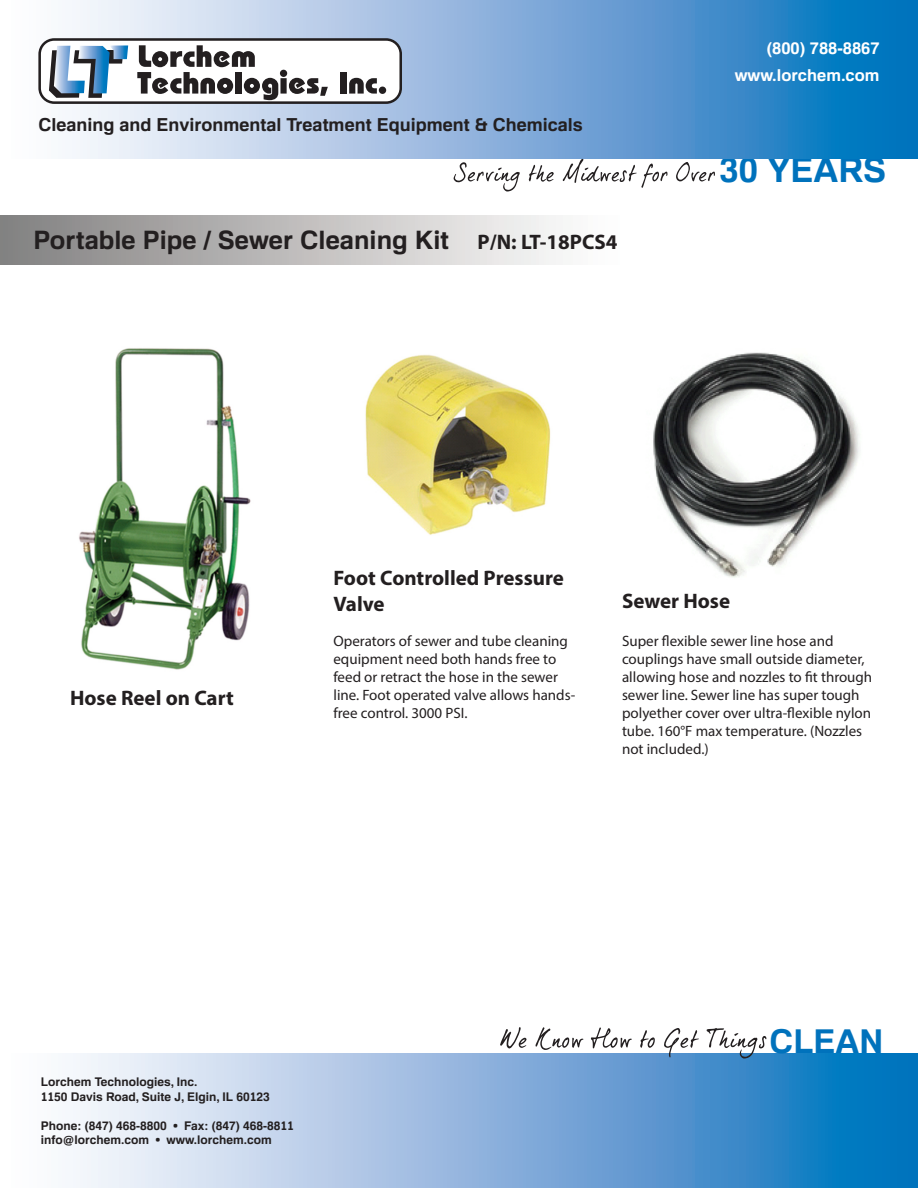
<style>
.page{position:relative;width:918px;height:1188px;background:#fff}
.page>*{position:absolute;margin:0;border:0;box-sizing:border-box;transform-origin:0 0}
.t1{font:700 34.5px "Familiar Pro";color:#0072bc}
.t2{font:700 33px "Familiar Pro";color:#0072bc}
.t3{font:700 25.5px "Familiar Pro";color:#231f20}
.t4{font:700 21px/25.2px "Myriad Pro";color:#231f20}
.t5{font:700 18px "Familiar Pro";color:#231f20}
.t6{font:700 16.5px "Familiar Pro";color:#fff}
.t7{font:15px/18px "Myriad Pro";color:#231f20}
.t8{font:700 12px "Familiar Pro";color:#231f20}
</style>
<div class="page">
<div style="left:0;top:216px;width:630px;height:49px;background:linear-gradient(to right,#828080,#fff)"></div>
<svg style="left:72px;top:1px;width:845px;height:158px;background:#73a9d7"></svg>
<svg style="left:73px;top:1053px;width:845px;height:135px;background:#82b1db"></svg>
<svg style="left:38px;top:38px;width:364px;height:66px"></svg>
<div style="left:379px;top:87px;width:7px;height:7px;background:#231f20;border-radius:50%"></div>
<svg style="left:500px;top:1027px;width:266px;height:32px"></svg>
<svg style="left:454px;top:159px;width:261px;height:33px"></svg>
<img style="left:79px;top:348px;width:172px;height:322px">
<img style="left:365px;top:354px;width:186px;height:181px">
<img style="left:653px;top:352px;width:207px;height:226px">
<p class="t5" style="left:38px;top:114px;width:546px">Cleaning and Environmental Treatment Equipment &amp; Chemicals</p>
<p class="t3" style="left:33px;top:225px;width:417px">Portable Pipe / Sewer Cleaning Kit</p>
<p class="t4" style="left:478px;top:228px;width:141px">P/N: LT-18PCS4</p>
<p class="t6" style="left:767px;top:38px;width:114px">(800) 788-8867</p>
<p class="t6" style="left:735px;top:65px;width:146px">www.lorchem.com</p>
<p class="t1" style="left:720px;top:149px;width:168px">30 YEARS</p>
<p class="t4" style="left:70px;top:685px;width:165px">Hose Reel on Cart</p>
<p class="t4" style="left:333px;top:565px;width:232px">Foot Controlled Pressure<br>Valve</p>
<p class="t4" style="left:622px;top:588px;width:110px">Sewer Hose</p>
<p class="t7" style="left:333px;top:632px;width:243px">Operators of sewer and tube cleaning equipment need both hands free to feed or retract the hose in the sewer line. Foot operated valve allows hands&shy;free control. 3000 PSI.</p>
<p class="t7" style="left:622px;top:632px;width:252px">Super flexible sewer line hose and couplings have small outside diameter, allowing hose and nozzles to fit through sewer line. Sewer line has super tough polyether cover over ultra-flexible nylon tube. 160°F max temperature. (Nozzles not included.)</p>
<p class="t8" style="left:41px;top:1075px;width:158px">Lorchem Technologies, Inc.</p>
<p class="t8" style="left:41px;top:1089px;width:231px">1150 Davis Road, Suite J, Elgin, IL 60123</p>
<p class="t8" style="left:41px;top:1118px;width:255px">Phone: (847) 468-8800 • Fax: (847) 468-8811</p>
<p class="t8" style="left:41px;top:1132px;width:233px">info@lorchem.com • www.lorchem.com</p>
<p class="t2" style="left:770px;top:1021px;width:115px">CLEAN</p>
</div>
